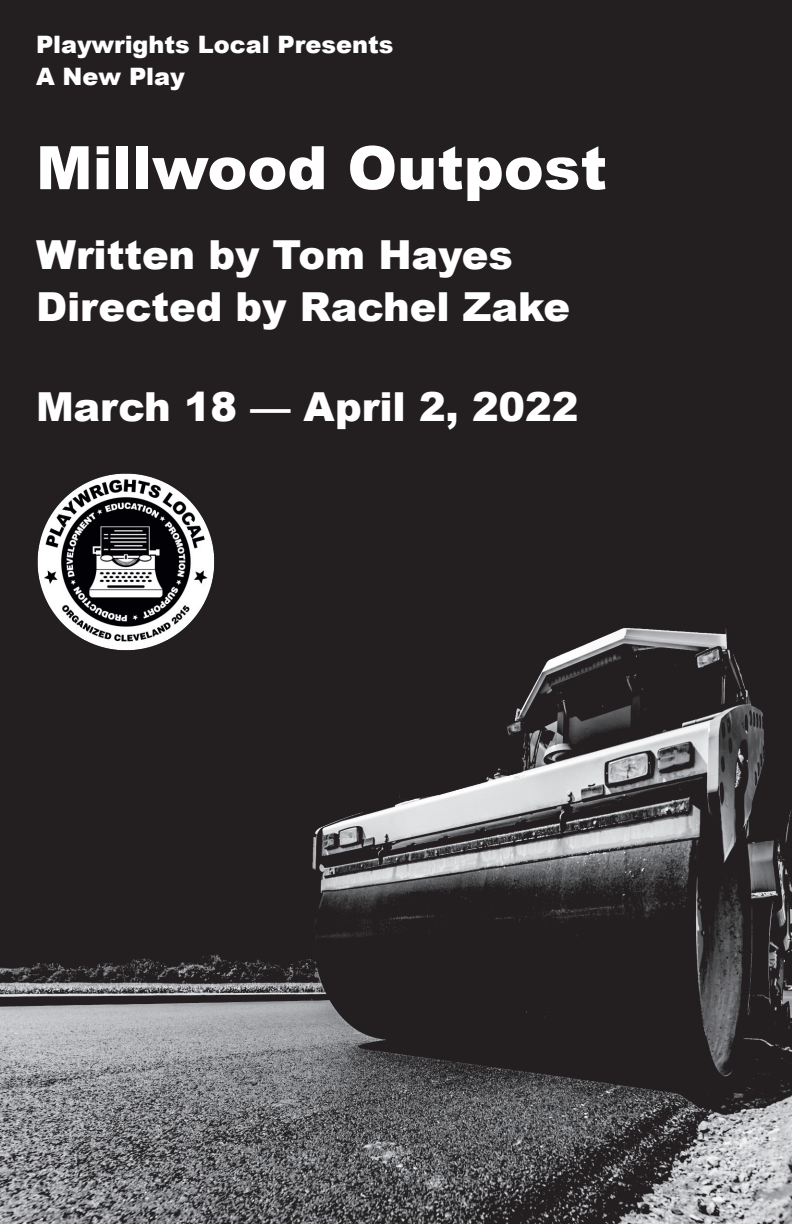
<style>
.page{position:relative;width:792px;height:1224px;background:#fff}
.page>*{position:absolute;margin:0;border:0;box-sizing:border-box;transform-origin:0 0}
.t1{font:900 60px "Arial";color:#fff}
.t2{font:900 40px/52px "Arial";color:#fff}
.t3{font:900 24px/32px "Arial";color:#fff}
</style>
<div class="page">
<div style="left:0;top:0;width:792px;height:612px;background:#231f20"></div>
<img style="left:0;top:612px;width:792px;height:612px">
<img style="left:36px;top:472px;width:180px;height:180px">
<p class="t3" style="left:36px;top:28px;width:359px">Playwrights Local Presents<br>A New Play</p>
<h1 class="t1" style="left:36px;top:123px;width:572px">Millwood Outpost</h1>
<p class="t2" style="left:36px;top:227px;width:536px">Written by Tom Hayes<br>Directed by Rachel Zake</p>
<p class="t2" style="left:36px;top:379px;width:544px">March 18 — April 2, 2022</p>
</div>
